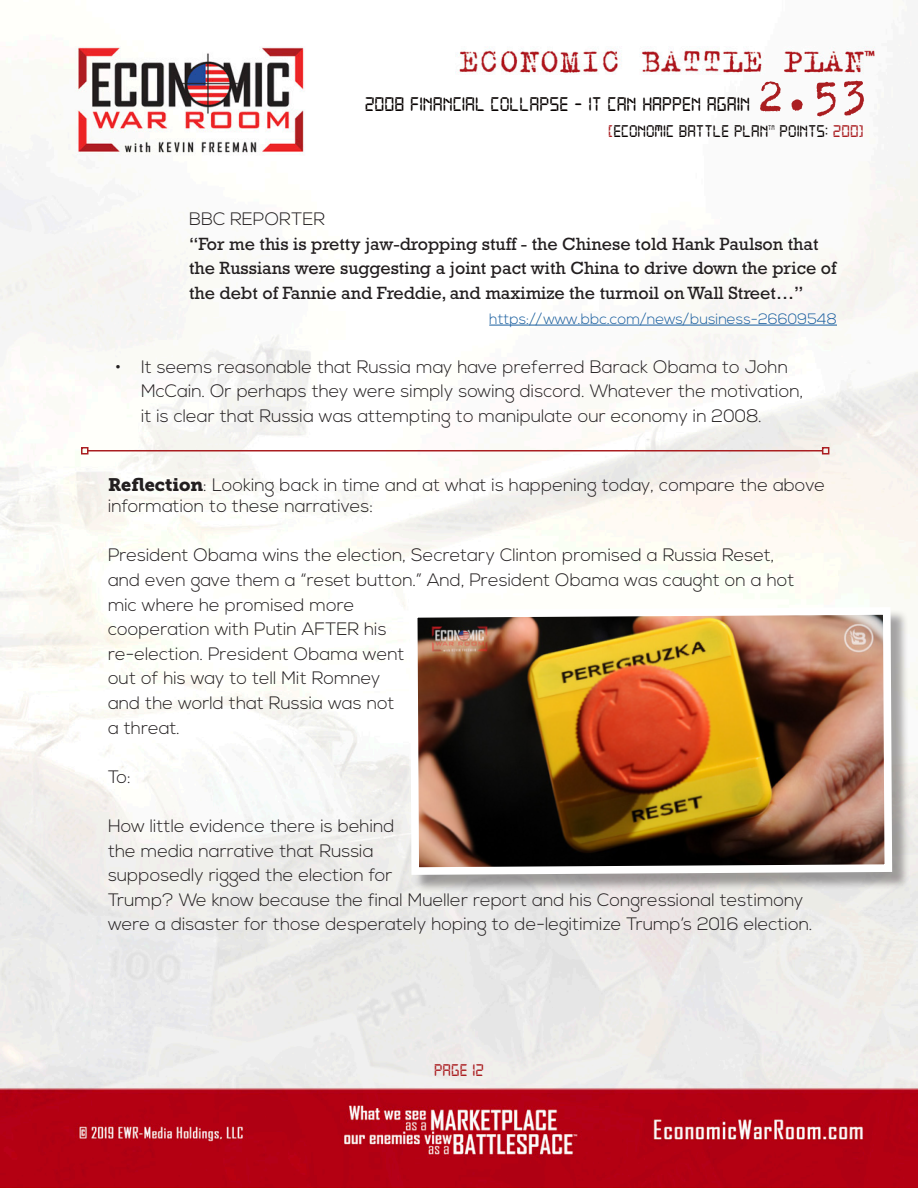
<style>
.page{position:relative;width:918px;height:1188px;background:#fff}
.page>*{position:absolute;margin:0;border:0;box-sizing:border-box;transform-origin:0 0}
.t1{font:51px "Trixie";color:#aa1e21}
.t2{font:21px "Digital 7";color:#080302}
.t3{font:300 18px/24.6px "Nexa";color:#231f20}
.t4{font:18px/24.6px "Rockwell Std";color:#231f20}
.t5{font:18px "Digital 7";color:#080302}
.t6{font:18px "Digital 7";color:#aa1e21}
.t7{font:300 15px "Nexa";color:#175d9e}
.t8{font:7.05px "Digital 7";color:#080302}
.s1{color:#aa1e21}
.s2{font-family:"Museo Slab 900";font-weight:400}
</style>
<div class="page">
<img style="left:0;top:35px;width:918px;height:1153px">
<hr style="left:489px;top:325px;width:348px;height:1px;background:#175d9e">
<hr style="left:88px;top:450px;width:735px;height:2px;background:#aa1e21">
<div style="left:81px;top:447px;width:7px;height:7px;border:2px solid #aa1e21"></div>
<div style="left:822px;top:447px;width:7px;height:7px;border:2px solid #aa1e21"></div>
<div style="left:412px;top:609px;width:498px;height:283px;background:#231f20;opacity:.4"></div>
<img style="left:406px;top:603px;width:490px;height:276px">
<h1 class="t1" style="left:756px;top:62px;width:114px">2.53</h1>
<p class="t5" style="left:608px;top:123px;width:161px"><span class="s1">[</span>ECONOMIC BATTLE PLAN</p>
<p class="t8" style="left:768px;top:124px;width:8px">TM</p>
<p class="t5" style="left:780px;top:123px;width:85px">POINTS: <span class="s1">200]</span></p>
<p class="t2" style="left:365px;top:95px;width:387px">2008 FINANCIAL COLLAPSE - IT CAN HAPPEN AGAIN</p>
<p class="t3" style="left:189px;top:208px;width:138px">BBC REPORTER</p>
<p class="t4" style="left:189px;top:231px;width:649px">“For me this is pretty jaw-dropping stuff - the Chinese told Hank Paulson that the Russians were suggesting a joint pact with China to drive down the price of the debt of Fannie and Freddie, and maximize the turmoil on Wall Street…”</p>
<p class="t7" style="left:489px;top:310px;width:349px">https://www.bbc.com/news/business-26609548</p>
<p class="t3" style="left:141px;top:355px;width:664px;text-indent:-26px">• It seems reasonable that Russia may have preferred Barack Obama to John<br>McCain. Or perhaps they were simply sowing discord. Whatever the motivation, it is clear that Russia was attempting to manipulate our economy in 2008.</p>
<p class="t3" style="left:108px;top:475px;width:719px;line-height:21.6px"><span class="s2">Reflection</span>: Looking back in time and at what is happening today, compare the above information to these narratives:</p>
<p class="t3" style="left:108px;top:544px;width:688px">President Obama wins the election, Secretary Clinton promised a Russia Reset, and even gave them a “reset button.” And, President Obama was caught on a hot mic where he promised more<br>cooperation with Putin AFTER his<br>re-election. President Obama went<br>out of his way to tell Mit Romney<br>and the world that Russia was not<br>a threat.</p>
<p class="t3" style="left:108px;top:765px;width:24px">To:</p>
<p class="t3" style="left:108px;top:814px;width:706px">How little evidence there is behind<br>the media narrative that Russia<br>supposedly rigged the election for<br>Trump? We know because the final Mueller report and his Congressional testimony were a disaster for those desperately hoping to de-legitimize Trump’s 2016 election.</p>
<p class="t6" style="left:434px;top:1062px;width:51px">PAGE 12</p>
</div>
